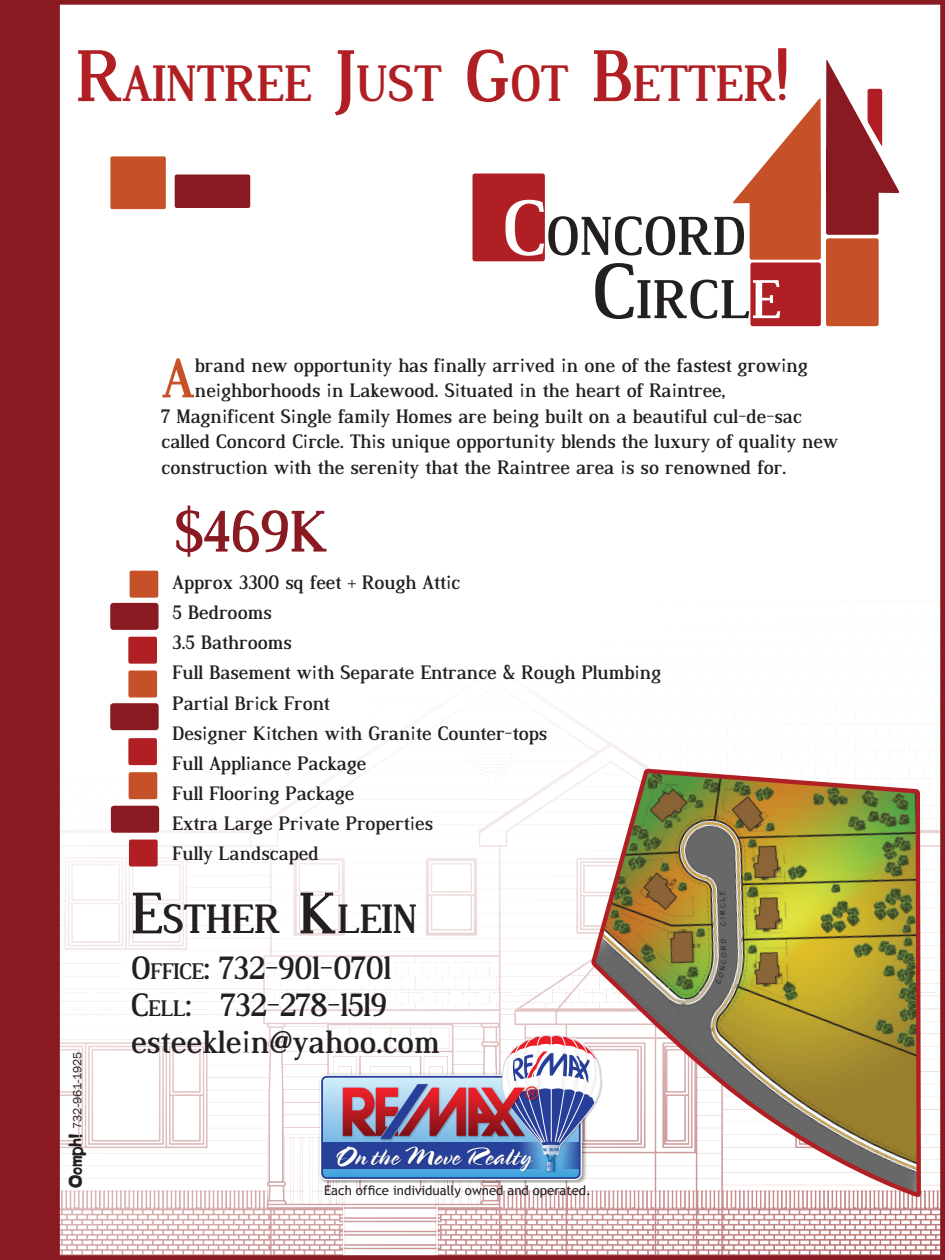
<style>
.page{position:relative;width:945px;height:1260px;background:#fff}
.page>*{position:absolute;margin:0;border:0;box-sizing:border-box;transform-origin:0 0}
.t1{font:700 57.05px "Dustismo Roman";color:#8a1a22}
.t2{font:700 54.77px "Dustismo Roman";color:#c65028}
.t3{font:700 53.38px/63.4px "Dustismo Roman";letter-spacing:.03em;color:#231f20}
.t4{font:700 50.05px "Dustismo Roman";color:#b01f23}
.t5{font:700 40.07px "Dustismo Roman";color:#231f20}
.t6{font:700 31.5px/37.1px "Dustismo Roman";color:#231f20}
.t7{font:25.72px "Spring LP";letter-spacing:.025em;color:#fff}
.t8{font:700 19.07px/30.1px "Dustismo Roman";color:#231f20}
.t9{font:13.12px "Trebuchet MS";color:#231f20}
.t10{font:12.25px "Franklin Gothic";color:#231f20}
.s1{font-size:71.4px}
.s2{font-size:76.12px;color:#fff}
.s3{font-size:76.12px}
.s4{color:#fff}
.s5{font-family:"BIP";font-size:15.75px}
.s6{font-size:57.05px}
.s7{font-size:22.05px}
.s8{font-style:inherit}
</style>
<div class="page">
<img style="left:60px;top:241px;width:879px;height:1013px">
<div style="left:473px;top:174px;width:72px;height:87px;background:#b01f23;border-radius:2px"></div>
<div style="left:750px;top:263px;width:71px;height:63px;background:#b01f23;border-radius:2px"></div>
<div style="left:826px;top:238px;width:53px;height:88px;background:#c65028;border-radius:2px"></div>
<svg style="left:732px;top:59px;width:168px;height:201px"></svg>
<div style="left:6px;top:6px;width:54px;height:1248px;background:#8a1a22"></div>
<div style="left:110px;top:156px;width:56px;height:53px;background:#c65028;border-radius:2px"></div>
<div style="left:175px;top:174px;width:75px;height:34px;background:#8a1a22;border-radius:2px"></div>
<img style="left:588px;top:766px;width:335px;height:488px">
<img style="left:316px;top:1071px;width:274px;height:111px">
<div style="left:321px;top:1076px;width:260px;height:103px;border:4px solid #283f99;border-radius:4px"></div>
<img style="left:500px;top:1033px;width:104px;height:141px">
<svg style="left:323px;top:1034px;width:278px;height:143px"></svg>
<div style="left:110px;top:603px;width:49px;height:27px;background:#8a1a22;border-radius:3px"></div>
<div style="left:128px;top:637px;width:29px;height:27px;background:#b01f23;border-radius:2px"></div>
<div style="left:128px;top:671px;width:29px;height:26px;background:#c65028;border-radius:2px"></div>
<div style="left:110px;top:703px;width:49px;height:27px;background:#8a1a22;border-radius:3px"></div>
<div style="left:128px;top:738px;width:29px;height:27px;background:#b01f23;border-radius:2px"></div>
<div style="left:130px;top:571px;width:28px;height:27px;background:#c65028;border-radius:2px"></div>
<div style="left:129px;top:772px;width:28px;height:27px;background:#c65028;border-radius:2px"></div>
<div style="left:111px;top:806px;width:48px;height:27px;background:#8a1a22;border-radius:3px"></div>
<div style="left:129px;top:840px;width:29px;height:27px;background:#b01f23;border-radius:2px"></div>
<div style="left:0;top:0;width:945px;height:1260px;border:5px solid #8a1a22"></div>
<h3 class="t4" style="left:76px;top:49px;width:714px"><span class="s1">R</span>AINTREE <span class="s1">J</span>UST <span class="s1">G</span>OT <span class="s1">B</span>ETTER<span class="s1">!</span></h3>
<h3 class="t3" style="left:593px;top:202px;width:187px;text-indent:-90px"><span class="s2">C</span>ONCORD<br><span class="s3">C</span>IRCL<span class="s4">E</span></h3>
<h2 class="t2" style="left:162px;top:340px;width:35px">A</h2>
<p class="t8" style="left:195px;top:349px;width:614px">brand new opportunity has finally arrived in one of the fastest growing</p>
<p class="t8" style="left:195px;top:375px;width:532px">neighborhoods in Lakewood. Situated in the heart of Raintree,</p>
<p class="t8" style="left:162px;top:400px;width:642px">7 Magnificent Single family Homes are being built on a beautiful cul-de-sac</p>
<p class="t8" style="left:162px;top:425px;width:678px">called Concord Circle. This unique opportunity blends the luxury of quality new</p>
<p class="t8" style="left:162px;top:451px;width:626px">construction with the serenity that the Raintree area is so renowned for.</p>
<h1 class="t1" style="left:175px;top:492px;width:155px">$469K</h1>
<p class="t10" style="left:70px;top:1188px;width:138px;rotate:-90deg"><span class="s5">Oomph!</span> 732-961-1925</p>
<p class="t8" style="left:173px;top:566px;width:490px">Approx 3300 sq feet + Rough Attic<br>5 Bedrooms<br>3.5 Bathrooms<br>Full Basement with Separate Entrance &amp; Rough Plumbing<br>Partial Brick Front<br>Designer Kitchen with Granite Counter-tops<br>Full Appliance Package<br>Full Flooring Package<br>Extra Large Private Properties<br>Fully Landscaped</p>
<h3 class="t5" style="left:131px;top:891px;width:288px"><span class="s6">E</span>STHER <span class="s6">K</span>LEIN</h3>
<h3 class="t6" style="left:131px;top:948px;width:310px">O<span class="s7">FFICE</span>: 732-901-0701<br>C<span class="s7">ELL</span>: 732-278-1519 <span class="s8">esteeklein@yahoo.com</span></h3>
<h3 class="t7" style="left:334px;top:1141px;width:198px">On the Move Realty</h3>
<p class="t9" style="left:324px;top:1182px;width:268px">Each office individually owned and operated.</p>
</div>
